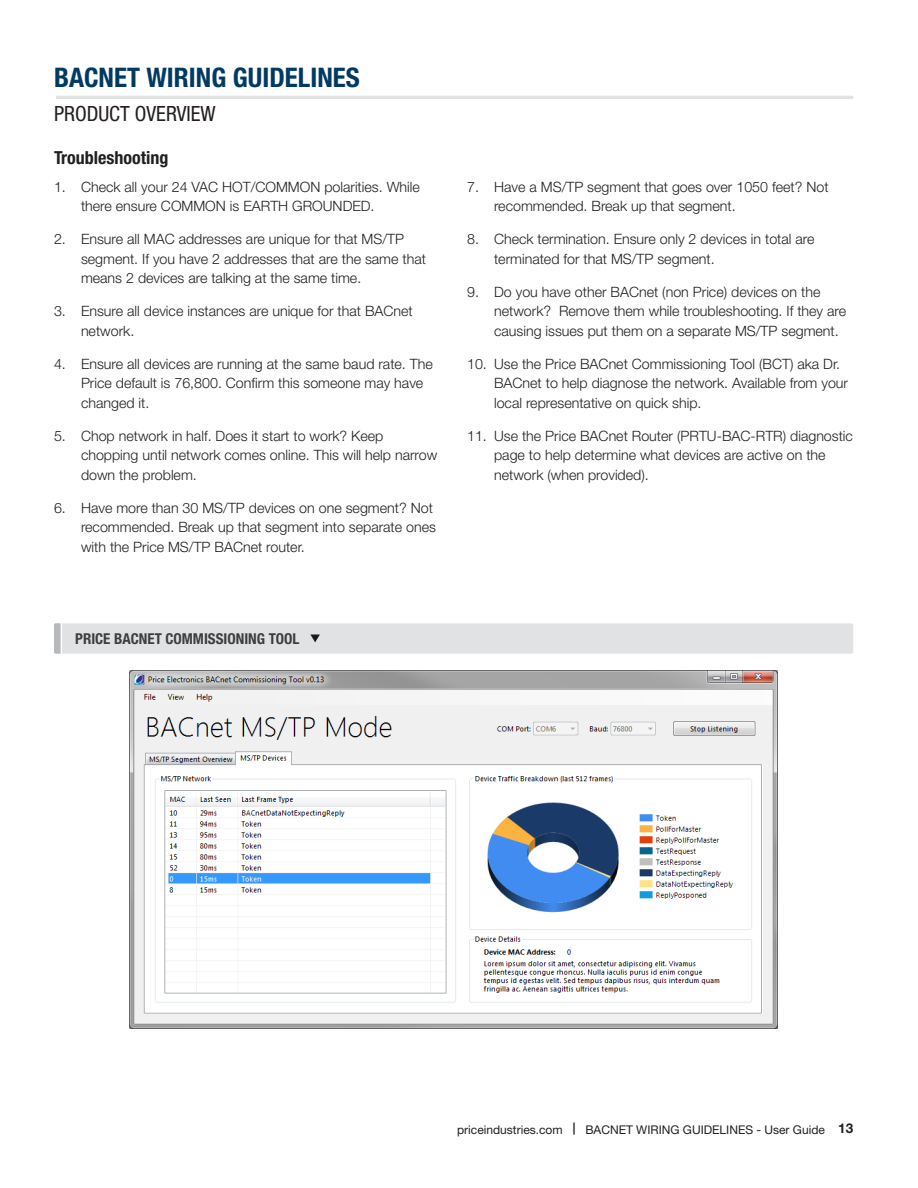
<style>
.page{position:relative;width:918px;height:1188px;background:#fff}
.page>*{position:absolute;margin:0;border:0;box-sizing:border-box;transform-origin:0 0}
.Title__2{font:700 condensed 27px "Helvetica Neue LT Std";color:#003a62}
.Title__2-2{font:condensed 21px "Helvetica Neue LT Std";color:#231f20}
.t1{font:700 condensed 18px "Helvetica Neue LT Std";color:#231f20}
.ImaggeCaption{font:700 condensed 15px "Helvetica Neue LT Std";color:#3e3e3f}
.t2{font:300 14.25px/19.5px "Helvetica Neue LT Std";color:#231f20}
.t3{font:12px "Helvetica Neue LT Std";color:#231f20}
.s1{font-weight:700}
.s2{font-weight:700;font-size:13.5px}
</style>
<div class="page">
<hr style="left:56px;top:96px;width:797px;height:3px;background:#e1e2e4">
<img style="left:130px;top:670px;width:648px;height:358px">
<div style="left:55px;top:623px;width:798px;height:31px;background:#e1e2e4;border-radius:2px"></div>
<svg style="left:310px;top:634px;width:10px;height:8px"></svg>
<hr style="left:61px;top:620px;width:1px;height:38px;background:#fff">
<svg style="left:54px;top:623px;width:6px;height:31px"></svg>
<p class="Title__2" style="left:54px;top:61px;width:307px">BACNET WIRING GUIDELINES</p>
<p class="Title__2-2" style="left:54px;top:102px;width:163px">PRODUCT OVERVIEW</p>
<p class="t1" style="left:54px;top:147px;width:116px">Troubleshooting</p>
<p class="t2" style="left:81px;top:176px;width:340px;text-indent:-27px">1. Check all your 24 VAC HOT/COMMON polarities. While there ensure COMMON is EARTH GROUNDED.</p>
<p class="t2" style="left:81px;top:229px;width:346px;text-indent:-27px">2. Ensure all MAC addresses are unique for that MS/TP segment. If you have 2 addresses that are the same that means 2 devices are talking at the same time.</p>
<p class="t2" style="left:81px;top:301px;width:333px;text-indent:-27px">3. Ensure all device instances are unique for that BACnet network.</p>
<p class="t2" style="left:81px;top:353px;width:353px;text-indent:-27px">4. Ensure all devices are running at the same baud rate. The<br>Price default is 76,800. Confirm this someone may have changed it.</p>
<p class="t2" style="left:81px;top:425px;width:358px;text-indent:-27px">5. Chop network in half. Does it start to work? Keep chopping until network comes online. This will help narrow down the problem.</p>
<p class="t2" style="left:81px;top:497px;width:357px;text-indent:-27px">6. Have more than 30 MS/TP devices on one segment? Not recommended. Break up that segment into separate ones with the Price MS/TP BACnet router.</p>
<p class="t2" style="left:494px;top:176px;width:336px;text-indent:-27px">7. Have a MS/TP segment that goes over 1050 feet? Not recommended. Break up that segment.</p>
<p class="t2" style="left:494px;top:229px;width:322px;text-indent:-27px">8. Check termination. Ensure only 2 devices in total are terminated for that MS/TP segment.</p>
<p class="t2" style="left:494px;top:281px;width:354px;text-indent:-27px">9. Do you have other BACnet (non Price) devices on the network? Remove them while troubleshooting. If they are causing issues put them on a separate MS/TP segment.</p>
<p class="t2" style="left:494px;top:353px;width:355px;text-indent:-27px">10. Use the Price BACnet Commissioning Tool (BCT) aka Dr.<br>BACnet to help diagnose the network. Available from your local representative on quick ship.</p>
<p class="t2" style="left:494px;top:425px;width:360px;text-indent:-27px">11. Use the Price BACnet Router (PRTU-BAC-RTR) diagnostic page to help determine what devices are active on the network (when provided).</p>
<p class="ImaggeCaption" style="left:75px;top:629px;width:226px">PRICE BACNET COMMISSIONING TOOL</p>
<p class="t3" style="left:457px;top:1122px;width:398px">priceindustries.com <span class="s1">|</span> BACNET WIRING GUIDELINES - User Guide <span class="s2">13</span></p>
</div>
